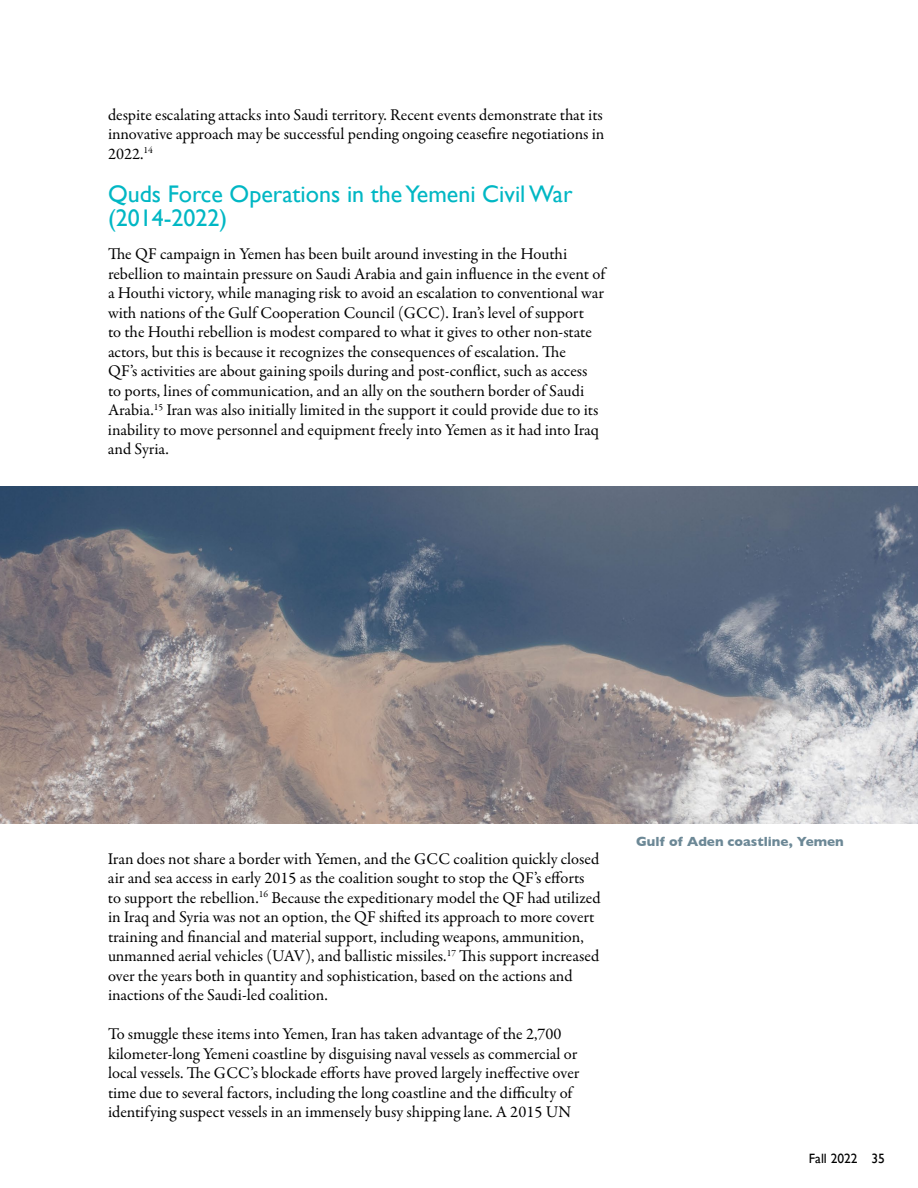
<style>
.page{position:relative;width:918px;height:1188px;background:#fff}
.page>*{position:absolute;margin:0;border:0;box-sizing:border-box;transform-origin:0 0}
.t1{font:24px/24px "Gill Sans";color:#00b7c4}
.t2{font:16.5px/19.5px "Garamond Premr Pro";color:#000}
.t3{font:700 13.5px "Gill Sans";color:#6c8896}
.t4{font:13.5px "Gill Sans";color:#000}
</style>
<div class="page">
<img style="left:0;top:487px;width:918px;height:337px">
<p class="t2" style="left:108px;top:105px;width:498px;text-align:justify">despite escalating attacks into Saudi territory. Recent events demonstrate that its innovative approach may be successful pending ongoing ceasefire negotiations in 2022.<sup>14</sup></p>
<h1 class="t1" style="left:108px;top:182px;width:466px">Quds Force Operations in the Yemeni Civil War (2014-2022)</h1>
<p class="t2" style="left:108px;top:245px;width:499px">The QF campaign in Yemen has been built around investing in the Houthi rebellion to maintain pressure on Saudi Arabia and gain influence in the event of a Houthi victory, while managing risk to avoid an escalation to conventional war with nations of the Gulf Cooperation Council (GCC). Iran’s level of support<br>to the Houthi rebellion is modest compared to what it gives to other non-state actors, but this is because it recognizes the consequences of escalation. The<br>QF’s activities are about gaining spoils during and post-conflict, such as access<br>to ports, lines of communication, and an ally on the southern border of Saudi Arabia.<sup>15</sup> Iran was also initially limited in the support it could provide due to its inability to move personnel and equipment freely into Yemen as it had into Iraq and Syria.</p>
<p class="t2" style="left:108px;top:849px;width:494px">Iran does not share a border with Yemen, and the GCC coalition quickly closed air and sea access in early 2015 as the coalition sought to stop the QF’s efforts to support the rebellion.<sup>16</sup> Because the expeditionary model the QF had utilized in Iraq and Syria was not an option, the QF shifted its approach to more covert training and financial and material support, including weapons, ammunition, unmanned aerial vehicles (UAV), and ballistic missiles.<sup>17</sup> This support increased over the years both in quantity and sophistication, based on the actions and inactions of the Saudi-led coalition.</p>
<p class="t2" style="left:108px;top:1025px;width:473px">To smuggle these items into Yemen, Iran has taken advantage of the 2,700 kilometer-long Yemeni coastline by disguising naval vessels as commercial or local vessels. The GCC’s blockade efforts have proved largely ineffective over time due to several factors, including the long coastline and the difficulty of identifying suspect vessels in an immensely busy shipping lane. A 2015 UN</p>
<p class="t3" style="left:636px;top:834px;width:209px">Gulf of Aden coastline, Yemen</p>
<p class="t4" style="left:809px;top:1150px;width:77px">Fall 2022 35</p>
</div>
